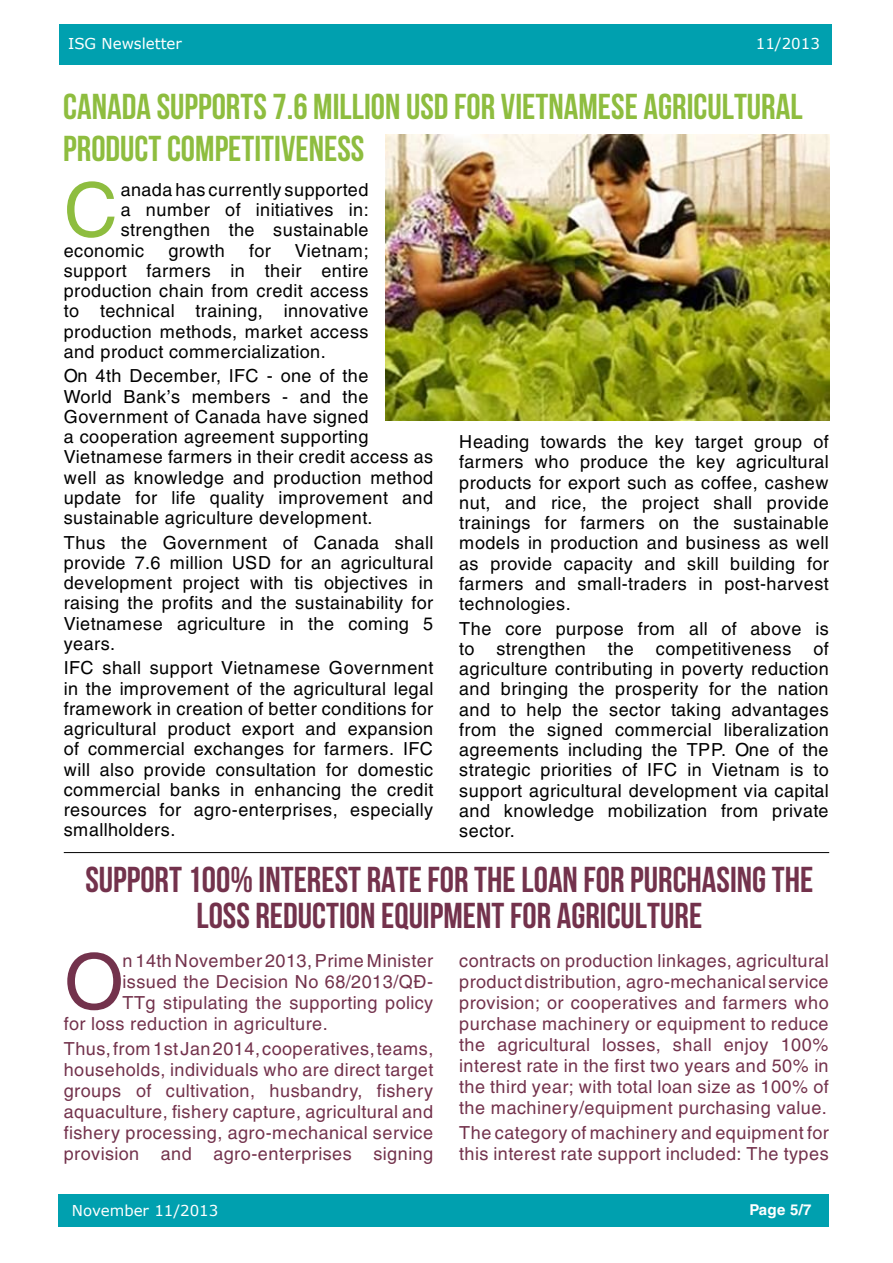
<style>
.page{position:relative;width:893px;height:1263px;background:#fff}
.page>*{position:absolute;margin:0;border:0;box-sizing:border-box;transform-origin:0 0}
.t1{font:76.5px "UTM Helve";color:#73324c}
.t2{font:74.4px "UTM Helve";color:#8ebd3f}
.t3{font:36px "UTM Bebas";color:#73324c}
.t4{font:36px/42px "UTM Bebas";color:#8ebd3f}
.t5{font:18px/20.2px "UTM Helve";color:#000;text-align:justify}
.t6{font:18px/21px "UTM Helve";color:#73324c;text-align:justify}
.t7{font:15px "Verdana";color:#fff}
.t8{font:700 15px "UTM Helve";color:#fff}
</style>
<div class="page">
<div style="left:60px;top:25px;width:772px;height:40px;background:#00a0af"></div>
<div style="left:58px;top:1195px;width:771px;height:32px;background:#00a0af"></div>
<img style="left:385px;top:134px;width:444px;height:286px">
<hr style="left:64px;top:852px;width:765px;height:1px;background:#000">
<p class="t7" style="left:68px;top:34px;width:115px">ISG Newsletter</p>
<p class="t7" style="left:756px;top:34px;width:66px">11/2013</p>
<h3 class="t4" style="left:63px;top:82px;width:741px">CANADA SUPPORTS 7.6 MILLION USD FOR VIETNAMESE AGRICULTURAL<br>PRODUCT COMPETITIVENESS</h3>
<h2 class="t2" style="left:64px;top:151px;width:59px">C</h2>
<p class="t5" style="left:121px;top:177px;width:250px">anada has currently supported</p>
<p class="t5" style="left:121px;top:198px;width:250px">a number of initiatives in:</p>
<p class="t5" style="left:121px;top:218px;width:250px">strengthen the sustainable</p>
<p class="t5" style="left:64px;top:238px;width:82px">economic</p>
<p class="t5" style="left:168px;top:238px;width:59px">growth</p>
<p class="t5" style="left:249px;top:238px;width:24px">for</p>
<p class="t5" style="left:64px;top:238px;width:307px;text-indent:231px">Vietnam; support farmers in their entire production chain from credit access to technical training, innovative production methods, market access and product commercialization.</p>
<p class="t5" style="left:64px;top:364px;width:371px;text-align:left">On 4th December, IFC - one of the<br>World Bank’s members - and the Government of Canada have signed<br>a cooperation agreement supporting Vietnamese farmers in their credit access as well as knowledge and production method update for life quality improvement and sustainable agriculture development.</p>
<p class="t5" style="left:64px;top:530px;width:371px">Thus the Government of Canada shall provide 7.6 million USD for an agricultural development project with tis objectives in raising the profits and the sustainability for Vietnamese agriculture in the coming 5 years.</p>
<p class="t5" style="left:64px;top:656px;width:371px">IFC shall support Vietnamese Government in the improvement of the agricultural legal framework in creation of better conditions for agricultural product export and expansion of commercial exchanges for farmers. IFC will also provide consultation for domestic commercial banks in enhancing the credit resources for agro-enterprises, especially smallholders.</p>
<p class="t5" style="left:459px;top:430px;width:371px">Heading towards the key target group of farmers who produce the key agricultural products for export such as coffee, cashew nut, and rice, the project shall provide trainings for farmers on the sustainable models in production and business as well as provide capacity and skill building for farmers and small-traders in post-harvest technologies.</p>
<p class="t5" style="left:459px;top:616px;width:371px">The core purpose from all of above is to strengthen the competitiveness of agriculture contributing in poverty reduction and bringing the prosperity for the nation and to help the sector taking advantages from the signed commercial liberalization agreements including the TPP. One of the strategic priorities of IFC in Vietnam is to support agricultural development via capital and knowledge mobilization from private sector.</p>
<h3 class="t3" style="left:85px;top:854px;width:15px">SUPPOR</h3>
<h3 class="t3" style="left:169px;top:854px;width:367px">T 100% INTEREST RATE FOR THE LOAN</h3>
<h3 class="t3" style="left:584px;top:854px;width:62px">FOR PURCHASING</h3>
<h3 class="t3" style="left:772px;top:854px;width:28px">THE</h3>
<h3 class="t3" style="left:196px;top:890px;width:14px">LOSS</h3>
<h3 class="t3" style="left:255px;top:890px;width:15px">REDUC</h3>
<h3 class="t3" style="left:326px;top:890px;width:70px">TION EQUIPMEN</h3>
<h3 class="t3" style="left:491px;top:890px;width:80px">T FOR AGRICUL</h3>
<h3 class="t3" style="left:647px;top:890px;width:28px">TURE</h3>
<h1 class="t1" style="left:64px;top:921px;width:60px">O</h1>
<p class="t6" style="left:123px;top:948px;width:313px">n 14th November 2013, Prime Minister</p>
<p class="t6" style="left:123px;top:969px;width:313px">issued the Decision No 68/2013/QĐ-</p>
<p class="t6" style="left:123px;top:990px;width:313px">TTg stipulating the supporting policy</p>
<p class="t6" style="left:64px;top:1011px;width:266px">for loss reduction in agriculture.</p>
<p class="t6" style="left:64px;top:1036px;width:371px">Thus, from 1st Jan 2014, cooperatives, teams, households, individuals who are direct target groups of cultivation, husbandry, fishery aquaculture, fishery capture, agricultural and fishery processing, agro-mechanical service provision and agro-enterprises signing</p>
<p class="t6" style="left:459px;top:948px;width:371px">contracts on production linkages, agricultural product distribution, agro-mechanical service provision; or cooperatives and farmers who purchase machinery or equipment to reduce the agricultural losses, shall enjoy 100% interest rate in the first two years and 50% in the third year; with total loan size as 100% of the machinery/equipment purchasing value.</p>
<p class="t6" style="left:459px;top:1120px;width:371px">The category of machinery and equipment for this interest rate support included: The types</p>
<p class="t7" style="left:72px;top:1201px;width:148px">November 11/2013</p>
<p class="t8" style="left:749px;top:1197px;width:64px">Page 5/7</p>
</div>
